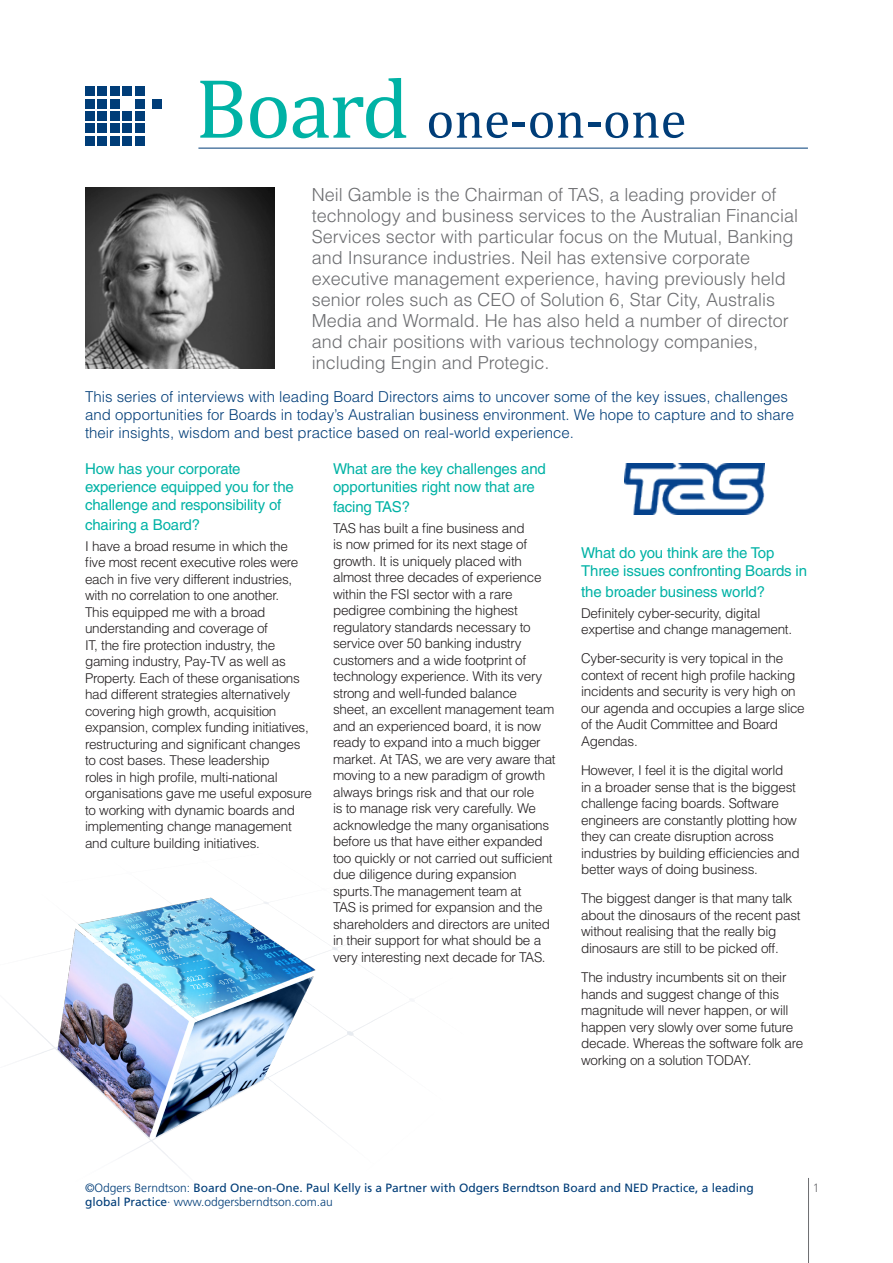
<style>
.page{position:relative;width:893px;height:1263px;background:#fff}
.page>*{position:absolute;margin:0;border:0;box-sizing:border-box;transform-origin:0 0}
.t1{font:52.95px "Cambria";color:#003d78}
.t2{font:300 18px/21px "Helvetica LT Std";color:#6c6d70}
.body_copy{font:300 15px/18px "Helvetica LT Std";color:#003d78}
.sub_head{font:15px/18px "Helvetica LT Std";letter-spacing:-.01em;color:#00b2a5}
.body_copy-2{font:300 13.5px/16.5px "Helvetica LT Std";letter-spacing:-.02em;color:#231f20}
.t3{font:12px "Frutiger LT Std";color:#003d78}
.t4{font:300 12px "Frutiger LT Std";color:#003d78}
.t5{font:300 12px "Frutiger LT Std";color:#6c6d70}
.s1{font-size:85.35px;color:#00b2a5}
.s2{font-weight:300}
.s3{font-weight:400}
</style>
<div class="page">
<hr style="left:198px;top:148px;width:610px;height:1px;background:#003d78">
<div style="left:85px;top:86px;width:10px;height:10px;background:#003d78"></div>
<div style="left:85px;top:99px;width:10px;height:9px;background:#003d78"></div>
<div style="left:85px;top:111px;width:10px;height:10px;background:#003d78"></div>
<div style="left:85px;top:123px;width:10px;height:10px;background:#003d78"></div>
<div style="left:85px;top:136px;width:10px;height:10px;background:#003d78"></div>
<div style="left:97px;top:86px;width:10px;height:10px;background:#003d78"></div>
<div style="left:97px;top:99px;width:10px;height:9px;background:#003d78"></div>
<div style="left:97px;top:111px;width:10px;height:10px;background:#003d78"></div>
<div style="left:97px;top:123px;width:10px;height:10px;background:#003d78"></div>
<div style="left:97px;top:136px;width:10px;height:10px;background:#003d78"></div>
<div style="left:110px;top:86px;width:10px;height:10px;background:#003d78"></div>
<div style="left:110px;top:99px;width:10px;height:9px;background:#003d78"></div>
<div style="left:110px;top:111px;width:10px;height:10px;background:#003d78"></div>
<div style="left:110px;top:123px;width:10px;height:10px;background:#003d78"></div>
<div style="left:110px;top:136px;width:10px;height:10px;background:#003d78"></div>
<div style="left:122px;top:86px;width:10px;height:10px;background:#003d78"></div>
<div style="left:152px;top:99px;width:10px;height:9px;background:#003d78"></div>
<div style="left:122px;top:111px;width:10px;height:10px;background:#003d78"></div>
<div style="left:122px;top:123px;width:10px;height:10px;background:#003d78"></div>
<div style="left:122px;top:136px;width:10px;height:10px;background:#003d78"></div>
<div style="left:135px;top:86px;width:10px;height:10px;background:#003d78"></div>
<div style="left:135px;top:99px;width:10px;height:9px;background:#003d78"></div>
<div style="left:135px;top:111px;width:10px;height:10px;background:#003d78"></div>
<div style="left:135px;top:123px;width:10px;height:10px;background:#003d78"></div>
<div style="left:135px;top:136px;width:10px;height:10px;background:#003d78"></div>
<hr style="left:808px;top:1178px;width:1px;height:85px;background:#6c6d70">
<img style="left:12px;top:897px;width:380px;height:272px">
<img style="left:85px;top:188px;width:190px;height:181px">
<img style="left:624px;top:463px;width:141px;height:51px">
<h1 class="t1" style="left:195px;top:88px;width:493px"><span class="s1">Board</span> one-on-one</h1>
<p class="t2" style="left:312px;top:184px;width:488px">Neil Gamble is the Chairman of TAS, a leading provider of technology and business services to the Australian Financial Services sector with particular focus on the Mutual, Banking and Insurance industries. Neil has extensive corporate executive management experience, having previously held senior roles such as CEO of Solution 6, Star City, Australis Media and Wormald. He has also held a number of director and chair positions with various technology companies, including Engin and Protegic.</p>
<p class="body_copy" style="left:85px;top:387px;width:710px">This series of interviews with leading Board Directors aims to uncover some of the key issues, challenges and opportunities for Boards in today’s Australian business environment. We hope to capture and to share their insights, wisdom and best practice based on real-world experience.</p>
<p class="sub_head" style="left:85px;top:460px;width:210px">How has your corporate experience equipped you for the challenge and responsibility of</p>
<p class="sub_head" style="left:85px;top:515px;width:117px">chairing a Board?</p>
<p class="body_copy-2" style="left:85px;top:537px;width:228px">I have a broad resume in which the five most recent executive roles were each in five very different industries, with no correlation to one another.<br>This equipped me with a broad understanding and coverage of<br>IT, the fire protection industry, the gaming industry, Pay-TV as well as Property. Each of these organisations had different strategies alternatively covering high growth, acquisition expansion, complex funding initiatives, restructuring and significant changes to cost bases. These leadership<br>roles in high profile, multi-national organisations gave me useful exposure to working with dynamic boards and implementing change management and culture building initiatives.</p>
<p class="sub_head" style="left:333px;top:460px;width:214px">What are the key challenges and opportunities right now that are</p>
<p class="sub_head" style="left:333px;top:497px;width:78px">facing TAS?</p>
<p class="body_copy-2" style="left:333px;top:519px;width:224px">TAS has built a fine business and<br>is now primed for its next stage of growth. It is uniquely placed with almost three decades of experience within the FSI sector with a rare pedigree combining the highest regulatory standards necessary to service over 50 banking industry customers and a wide footprint of technology experience. With its very strong and well-funded balance sheet, an excellent management team and an experienced board, it is now ready to expand into a much bigger market. At TAS, we are very aware that moving to a new paradigm of growth always brings risk and that our role<br>is to manage risk very carefully. We acknowledge the many organisations before us that have either expanded too quickly or not carried out sufficient due diligence during expansion spurts.The management team at<br>TAS is primed for expansion and the shareholders and directors are united in their support for what should be a very interesting next decade for TAS.</p>
<p class="sub_head" style="left:581px;top:543px;width:227px">What do you think are the Top<br>Three issues confronting Boards in</p>
<p class="sub_head" style="left:581px;top:582px;width:185px">the broader business world?</p>
<p class="body_copy-2" style="left:581px;top:604px;width:212px">Definitely cyber-security, digital expertise and change management.</p>
<p class="body_copy-2" style="left:581px;top:650px;width:225px">Cyber-security is very topical in the context of recent high profile hacking incidents and security is very high on our agenda and occupies a large slice of the Audit Committee and Board<br>Agendas.</p>
<p class="body_copy-2" style="left:581px;top:762px;width:220px">However, I feel it is the digital world<br>in a broader sense that is the biggest challenge facing boards. Software engineers are constantly plotting how they can create disruption across industries by building efficiencies and better ways of doing business.</p>
<p class="body_copy-2" style="left:581px;top:890px;width:221px">The biggest danger is that many talk about the dinosaurs of the recent past without realising that the really big dinosaurs are still to be picked off.</p>
<p class="body_copy-2" style="left:581px;top:969px;width:224px">The industry incumbents sit on their hands and suggest change of this magnitude will never happen, or will happen very slowly over some future decade. Whereas the software folk are working on a solution TODAY.</p>
<p class="t3" style="left:85px;top:1181px;width:670px"><span class="s2">©Odgers Berndtson:</span> Board One-on-One. Paul Kelly is a Partner with Odgers Berndtson Board and NED Practice, a leading</p>
<p class="t5" style="left:813px;top:1181px;width:8px">1</p>
<p class="t4" style="left:85px;top:1195px;width:249px"><span class="s3">global Practice</span>∙ www.odgersberndtson.com.au</p>
</div>
